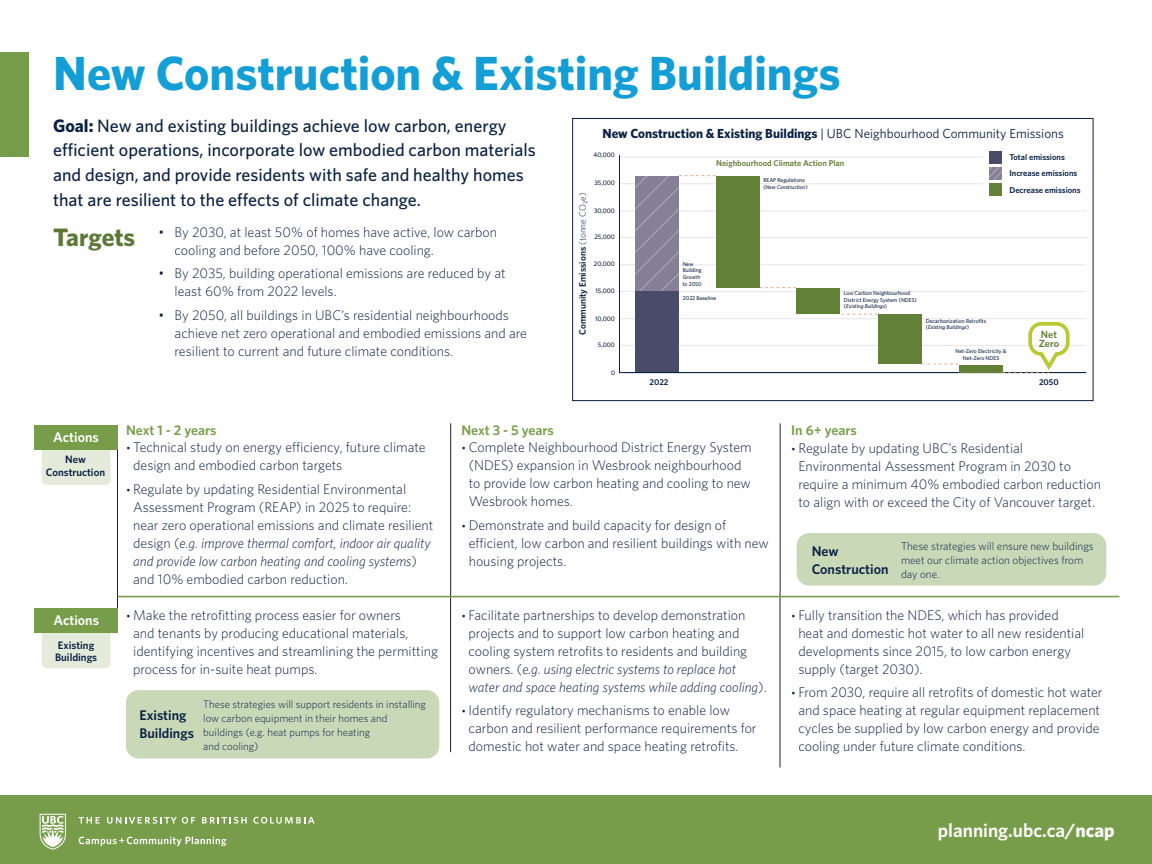
<style>
.page{position:relative;width:1152px;height:864px;background:#fff}
.page>*{position:absolute;margin:0;border:0;box-sizing:border-box;transform-origin:0 0}
.t1{font:700 48px "Whitney";color:#149ed6}
.t2{font:700 25.2px "Whitney";color:#5b7836}
.t3{font:600 19.2px "Whitney";color:#fff}
.t4{font:500 18px/24.8px "Whitney";color:#0b2143}
.t5{font:300 14px/18px "Whitney";color:#0b2143}
.t6{font:600 14px "Whitney";color:#789d4a}
.Timeline{font:600 14px/18px "Whitney";color:#0b2143}
.t7{font:600 14px "Whitney";color:#fff}
.t8{font:13.12px "Whitney";color:#0b2143}
.Action_Outcome{font:300 11.2px/14px "Whitney";color:#0b2143}
.Action_Outcome-2{font:300 10.8px/14px "Whitney";color:#0b2143}
.t9{font:600 10.8px/12.4px "Whitney";color:#0b2143}
.t10{font:600 10.32px/9.4px "Whitney";color:#638037}
.t11{font:600 9.36px "Whitney";color:#0b2143}
.t12{font:600 8.44px/16.2px "Whitney";color:#0b2143}
.t13{font:600 8.44px "Whitney";color:#638037}
.t14{font:500 6.56px "Whitney";color:#0b2143}
.t15{font:500 5.64px/6.6px "Whitney";color:#0b2143}
.s1{font-weight:700}
.s2{font-style:italic}
.s3{font-weight:300}
.s4{font-size:11.2px}
</style>
<div class="page">
<div style="left:0;top:796px;width:1152px;height:68px;background:#789d4a"></div>
<svg style="left:40px;top:814px;width:26px;height:36px"></svg>
<svg style="left:79px;top:817px;width:21px;height:7px"></svg>
<svg style="left:107px;top:817px;width:88px;height:7px"></svg>
<svg style="left:202px;top:817px;width:45px;height:7px"></svg>
<svg style="left:253px;top:817px;width:62px;height:7px"></svg>
<svg style="left:79px;top:836px;width:147px;height:10px"></svg>
<div style="left:0;top:52px;width:28px;height:105px;background:#789d4a"></div>
<div style="left:572px;top:118px;width:522px;height:283px;border:1px solid #0b2143"></div>
<svg style="left:619px;top:155px;width:468px;height:219px"></svg>
<hr style="left:624px;top:372px;width:462px;height:1px;background:#0b2143">
<div style="left:716px;top:176px;width:44px;height:112px;background:#638037"></div>
<div style="left:797px;top:288px;width:43px;height:26px;background:#638037"></div>
<div style="left:878px;top:315px;width:44px;height:49px;background:#638037"></div>
<div style="left:959px;top:365px;width:43px;height:7px;background:#638037"></div>
<div style="left:636px;top:292px;width:43px;height:80px;background:#4a4b69"></div>
<div style="left:1028px;top:322px;width:42px;height:34px;border:4px solid #bac933;border-radius:11px"></div>
<svg style="left:636px;top:175px;width:80px;height:117px"></svg>
<svg style="left:760px;top:287px;width:37px;height:1px"></svg>
<svg style="left:841px;top:314px;width:37px;height:1px"></svg>
<svg style="left:922px;top:364px;width:37px;height:1px"></svg>
<svg style="left:1002px;top:372px;width:47px;height:1px"></svg>
<div style="left:984px;top:145px;width:103px;height:56px;background:#fff"></div>
<div style="left:990px;top:151px;width:12px;height:13px;background:#4a4b69"></div>
<svg style="left:990px;top:167px;width:12px;height:13px"></svg>
<div style="left:990px;top:184px;width:12px;height:12px;background:#638037"></div>
<hr style="left:450px;top:593px;width:1px;height:159px;background:#231f20">
<hr style="left:117px;top:592px;width:1px;height:41px;background:#231f20">
<hr style="left:780px;top:593px;width:1px;height:174px;background:#231f20">
<div style="left:42px;top:628px;width:69px;height:40px;background:#e4ebdb;border-radius:5px"></div>
<div style="left:35px;top:609px;width:83px;height:24px;background:#789d4a"></div>
<div style="left:126px;top:690px;width:313px;height:69px;background:#c9d9b8;border-radius:13px"></div>
<hr style="left:118px;top:596px;width:1001px;height:1px;background:#789d4a">
<hr style="left:450px;top:423px;width:1px;height:170px;background:#231f20">
<hr style="left:117px;top:425px;width:1px;height:168px;background:#231f20">
<hr style="left:780px;top:423px;width:1px;height:170px;background:#231f20">
<div style="left:797px;top:533px;width:309px;height:53px;background:#c9d9b8;border-radius:13px"></div>
<div style="left:42px;top:445px;width:69px;height:40px;background:#e4ebdb;border-radius:5px"></div>
<div style="left:35px;top:425px;width:83px;height:24px;background:#789d4a"></div>
<p class="t1" style="left:53px;top:41px;width:789px">New Construction &amp; Existing Buildings</p>
<p class="t4" style="left:53px;top:113px;width:484px"><span class="s1">Goal:</span> New and existing buildings achieve low carbon, energy efficient operations, incorporate low embodied carbon materials and design, and provide residents with safe and healthy homes that are resilient to the effects of climate change.</p>
<p class="t8" style="left:602px;top:125px;width:463px"><span class="s1">New Construction &amp; Existing Buildings</span> | UBC Neighbourhood Community Emissions</p>
<p class="t14" style="left:594px;top:150px;width:23px">40,000</p>
<p class="t14" style="left:595px;top:179px;width:22px">35,000</p>
<p class="t12" style="left:1009px;top:149px;width:69px">Total emissions<br>Increase emissions</p>
<p class="t12" style="left:1009px;top:182px;width:73px">Decrease emissions</p>
<p class="t13" style="left:716px;top:157px;width:130px">Neighbourhood Climate Action Plan</p>
<p class="t15" style="left:763px;top:177px;width:46px">REAP Regulations (<span class="s2">New Construction</span>)</p>
<p class="t11" style="left:576px;top:335px;width:144px;rotate:-90deg">Community Emissions <span class="s3">(tonne CO2e)</span></p>
<p class="t14" style="left:594px;top:206px;width:22px">30,000</p>
<p class="t5" style="left:175px;top:222px;width:324px;text-indent:-16px">• By 2030, at least 50% of homes have active, low carbon cooling and before 2050, 100% have cooling.</p>
<p class="t5" style="left:175px;top:264px;width:333px;text-indent:-16px">• By 2035, building operational emissions are reduced by at least 60% from 2022 levels.</p>
<p class="t5" style="left:175px;top:305px;width:354px;text-indent:-16px">• By 2050, all buildings in UBC’s residential neighbourhoods achieve net zero operational and embodied emissions and are resilient to current and future climate conditions.</p>
<p class="t2" style="left:53px;top:220px;width:83px">Targets</p>
<p class="t14" style="left:594px;top:233px;width:22px">25,000</p>
<p class="t14" style="left:594px;top:260px;width:23px">20,000</p>
<p class="t14" style="left:596px;top:287px;width:21px">15,000</p>
<p class="t14" style="left:595px;top:314px;width:21px">10,000</p>
<p class="t14" style="left:598px;top:340px;width:19px">5,000</p>
<p class="t14" style="left:611px;top:368px;width:6px">0</p>
<p class="t15" style="left:683px;top:260px;width:21px">New<br>Building<br>Growth to 2050</p>
<p class="t15" style="left:844px;top:290px;width:74px">Low Carbon Neighbourhood<br>District Energy System (NDES) (<span class="s2">Existing Buildings</span>)</p>
<p class="t15" style="left:683px;top:294px;width:35px">2022 Baseline</p>
<p class="t15" style="left:926px;top:318px;width:62px">Decarbonization Retrofits (<span class="s2">Existing Buildings</span>)</p>
<p class="t15" style="left:956px;top:348px;width:53px;text-align:center">Net-Zero Electricity &amp;<br>Net-Zero NDES</p>
<p class="t10" style="left:1039px;top:329px;width:22px">Net<br>Zero</p>
<p class="t7" style="left:53px;top:428px;width:47px">Actions</p>
<p class="t9" style="left:46px;top:453px;width:61px;text-align:center">New<br>Construction</p>
<p class="t7" style="left:53px;top:611px;width:47px">Actions</p>
<p class="t9" style="left:55px;top:639px;width:44px">Existing<br>Buildings</p>
<p class="t12" style="left:650px;top:374px;width:20px">2022</p>
<p class="t12" style="left:1039px;top:374px;width:21px">2050</p>
<p class="t6" style="left:126px;top:420px;width:92px">Next 1 - 2 years</p>
<p class="t6" style="left:461px;top:420px;width:94px">Next 3 - 5 years</p>
<p class="t6" style="left:791px;top:420px;width:67px">In 6+ years</p>
<p class="t5" style="left:133px;top:438px;width:294px;text-indent:-7px"><span class="s4">•</span> Technical study on energy efficiency, future climate design and embodied carbon targets</p>
<p class="t5" style="left:133px;top:479px;width:302px;text-indent:-7px"><span class="s4">•</span> Regulate by updating Residential Environmental Assessment Program (REAP) in 2025 to require: near zero operational emissions and climate resilient design (<span class="s2">e.g. improve thermal comfort, indoor air quality and provide low carbon heating and cooling systems</span>) and 10% embodied carbon reduction.</p>
<p class="t5" style="left:469px;top:438px;width:285px;text-indent:-7px"><span class="s4">•</span> Complete Neighbourhood District Energy System (NDES) expansion in Wesbrook neighbourhood to provide low carbon heating and cooling to new Wesbrook homes.</p>
<p class="t5" style="left:469px;top:515px;width:302px;text-indent:-7px"><span class="s4">•</span> Demonstrate and build capacity for design of efficient, low carbon and resilient buildings with new housing projects.</p>
<p class="t5" style="left:133px;top:606px;width:307px;text-indent:-7px"><span class="s4">•</span> Make the retrofitting process easier for owners<br>and tenants by producing educational materials, identifying incentives and streamlining the permitting process for in-suite heat pumps.</p>
<p class="t5" style="left:469px;top:606px;width:300px;text-indent:-7px"><span class="s4">•</span> Facilitate partnerships to develop demonstration projects and to support low carbon heating and cooling system retrofits to residents and building owners. (<span class="s2">e.g. using electric systems to replace hot water and space heating systems while adding cooling</span>).</p>
<p class="t5" style="left:469px;top:701px;width:289px;text-indent:-7px"><span class="s4">•</span> Identify regulatory mechanisms to enable low carbon and resilient performance requirements for domestic hot water and space heating retrofits.</p>
<p class="Action_Outcome-2" style="left:203px;top:697px;width:224px">These strategies will support residents in installing low carbon equipment in their homes and buildings (e.g. heat pumps for heating<br>and cooling)</p>
<p class="Timeline" style="left:139px;top:706px;width:56px">Existing<br>Buildings</p>
<p class="t5" style="left:798px;top:438px;width:304px;text-indent:-7px"><span class="s4">•</span> Regulate by updating UBC’s Residential Environmental Assessment Program in 2030 to require a minimum 40% embodied carbon reduction to align with or exceed the City of Vancouver target.</p>
<p class="Timeline" style="left:812px;top:542px;width:78px">New<br>Construction</p>
<p class="Action_Outcome" style="left:901px;top:538px;width:194px">These strategies will ensure new buildings meet our climate action objectives from day one.</p>
<p class="t5" style="left:798px;top:606px;width:287px;text-indent:-7px"><span class="s4">•</span> Fully transition the NDES, which has provided heat and domestic hot water to all new residential developments since 2015, to low carbon energy supply (target 2030).</p>
<p class="t5" style="left:798px;top:683px;width:306px;text-indent:-7px"><span class="s4">•</span> From 2030, require all retrofits of domestic hot water and space heating at regular equipment replacement cycles be supplied by low carbon energy and provide cooling under future climate conditions.</p>
<p class="t3" style="left:938px;top:818px;width:178px">planning.ubc.ca/<span class="s1">ncap</span></p>
</div>
